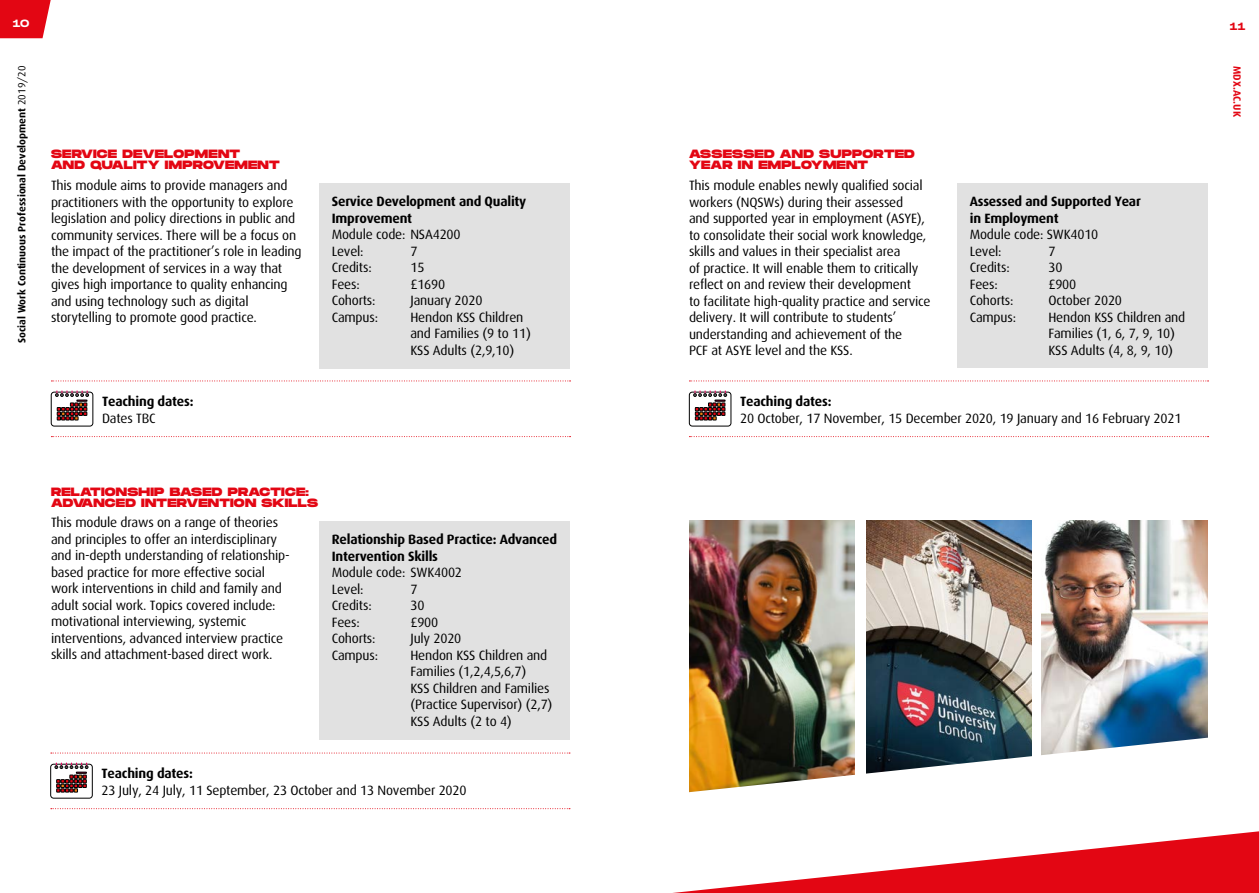
<style>
.page{position:relative;width:1259px;height:893px;background:#fff}
.page>*{position:absolute;margin:0;border:0;box-sizing:border-box;transform-origin:0 0}
._04_Headings_02{font:13.5px/16.5px "Dax";letter-spacing:-.015em;color:#000}
._07_Body_text{font:13.5px/16.5px "Dax";letter-spacing:-.015em;color:#000}
._07_Body_text-2{font:700 13.5px/16.5px "Dax";letter-spacing:-.015em;color:#000}
._04_Headings_02-2{font:800 12px/10.5px "Monument Extended";letter-spacing:.02em;color:#e30613}
.t1{font:700 10.5px "Dax";color:#000}
.t2{font:700 10.5px "Dax";color:#e30613}
.t3{font:10.5px "Monument Extended";color:#fff}
.t4{font:10.5px "Monument Extended";color:#e30613}
.s1{font-weight:400}
.s2{font-weight:700}
</style>
<div class="page">
<div style="left:319px;top:183px;width:251px;height:186px;background:#e1e1e1"></div>
<div style="left:319px;top:521px;width:251px;height:219px;background:#e1e1e1"></div>
<div style="left:957px;top:183px;width:251px;height:185px;background:#e1e1e1"></div>
<img style="left:866px;top:521px;width:166px;height:215px">
<img style="left:689px;top:521px;width:166px;height:215px">
<img style="left:1041px;top:521px;width:166px;height:215px">
<img style="left:689px;top:736px;width:519px;height:57px">
<svg style="left:673px;top:831px;width:586px;height:62px"></svg>
<svg style="left:689px;top:381px;width:519px;height:1px"></svg>
<svg style="left:689px;top:436px;width:519px;height:1px"></svg>
<svg style="left:689px;top:390px;width:42px;height:36px"></svg>
<svg style="left:51px;top:753px;width:519px;height:1px"></svg>
<svg style="left:51px;top:808px;width:519px;height:1px"></svg>
<svg style="left:50px;top:763px;width:43px;height:35px"></svg>
<svg style="left:51px;top:381px;width:519px;height:1px"></svg>
<svg style="left:51px;top:436px;width:519px;height:1px"></svg>
<svg style="left:51px;top:390px;width:42px;height:36px"></svg>
<svg style="left:0;top:0;width:51px;height:38px;background:#e51b27"></svg>
<p class="t3" style="left:13px;top:15px;width:18px">10</p>
<p class="t4" style="left:1230px;top:18px;width:17px">11</p>
<p class="t1" style="left:16px;top:343px;width:279px;rotate:-90deg">Social Work Continuous Professional Development <span class="s1">2019/20</span></p>
<p class="t2" style="left:1243px;top:66px;width:52px;rotate:90deg">MDX.AC.UK</p>
<p class="_04_Headings_02-2" style="left:51px;top:149px;width:230px">SERVICE DEVELOPMENT<br>AND QUALITY IMPROVEMENT</p>
<p class="_04_Headings_02-2" style="left:689px;top:149px;width:227px">ASSESSED AND SUPPORTED<br>YEAR IN EMPLOYMENT</p>
<p class="_04_Headings_02" style="left:689px;top:178px;width:243px">This module enables newly qualified social workers (NQSWs) during their assessed<br>and supported year in employment (ASYE), to consolidate their social work knowledge, skills and values in their specialist area<br>of practice. It will enable them to critically reflect on and review their development<br>to facilitate high-quality practice and service delivery. It will contribute to students’ understanding and achievement of the<br>PCF at ASYE level and the KSS.</p>
<p class="_04_Headings_02" style="left:51px;top:178px;width:252px">This module aims to provide managers and practitioners with the opportunity to explore legislation and policy directions in public and community services. There will be a focus on the impact of the practitioner’s role in leading the development of services in a way that gives high importance to quality enhancing and using technology such as digital storytelling to promote good practice.</p>
<p class="_07_Body_text-2" style="left:332px;top:193px;width:196px">Service Development and Quality<br>Improvement</p>
<p class="_07_Body_text" style="left:332px;top:227px;width:130px">Module code: NSA4200</p>
<p class="_07_Body_text" style="left:332px;top:243px;width:33px">Level:</p>
<p class="_07_Body_text" style="left:410px;top:243px;width:9px">7</p>
<p class="_07_Body_text" style="left:332px;top:260px;width:41px">Credits:</p>
<p class="_07_Body_text" style="left:410px;top:260px;width:16px">15</p>
<p class="_07_Body_text" style="left:332px;top:276px;width:29px">Fees:</p>
<p class="_07_Body_text" style="left:410px;top:276px;width:36px">£1690</p>
<p class="_07_Body_text" style="left:332px;top:293px;width:45px">Cohorts:</p>
<p class="_07_Body_text" style="left:410px;top:293px;width:74px">January 2020</p>
<p class="_07_Body_text" style="left:332px;top:309px;width:48px">Campus:</p>
<p class="_07_Body_text" style="left:410px;top:309px;width:122px">Hendon KSS Children and Families (9 to 11)<br>KSS Adults (2,9,10)</p>
<p class="_07_Body_text-2" style="left:969px;top:193px;width:173px">Assessed and Supported Year in Employment</p>
<p class="_07_Body_text" style="left:969px;top:227px;width:130px">Module code: SWK4010</p>
<p class="_07_Body_text" style="left:969px;top:243px;width:33px">Level:</p>
<p class="_07_Body_text" style="left:1048px;top:243px;width:9px">7</p>
<p class="_07_Body_text" style="left:969px;top:260px;width:41px">Credits:</p>
<p class="_07_Body_text" style="left:1048px;top:260px;width:16px">30</p>
<p class="_07_Body_text" style="left:969px;top:276px;width:29px">Fees:</p>
<p class="_07_Body_text" style="left:1048px;top:276px;width:29px">£900</p>
<p class="_07_Body_text" style="left:969px;top:293px;width:45px">Cohorts:</p>
<p class="_07_Body_text" style="left:1048px;top:293px;width:75px">October 2020</p>
<p class="_07_Body_text" style="left:969px;top:309px;width:48px">Campus:</p>
<p class="_07_Body_text" style="left:1048px;top:309px;width:138px">Hendon KSS Children and<br>Families (1, 6, 7, 9, 10)</p>
<p class="_07_Body_text" style="left:1048px;top:342px;width:126px">KSS Adults (4, 8, 9, 10)</p>
<p class="_07_Body_text" style="left:740px;top:393px;width:443px"><span class="s2">Teaching dates:<br></span>20 October, 17 November, 15 December 2020, 19 January and 16 February 2021</p>
<p class="_07_Body_text-2" style="left:102px;top:393px;width:93px">Teaching dates:<br><span class="s1">Dates TBC</span></p>
<p class="_04_Headings_02-2" style="left:51px;top:487px;width:268px">RELATIONSHIP BASED PRACTICE:<br>ADVANCED INTERVENTION SKILLS</p>
<p class="_04_Headings_02" style="left:51px;top:515px;width:240px">This module draws on a range of theories and principles to offer an interdisciplinary and in-depth understanding of relationship&shy;based practice for more effective social work interventions in child and family and adult social work. Topics covered include: motivational interviewing, systemic interventions, advanced interview practice skills and attachment-based direct work.</p>
<p class="_07_Body_text-2" style="left:332px;top:532px;width:227px">Relationship Based Practice: Advanced<br>Intervention Skills</p>
<p class="_07_Body_text" style="left:332px;top:565px;width:132px">Module code: SWK4002</p>
<p class="_07_Body_text" style="left:332px;top:581px;width:33px">Level:</p>
<p class="_07_Body_text" style="left:410px;top:581px;width:9px">7</p>
<p class="_07_Body_text" style="left:332px;top:598px;width:41px">Credits:</p>
<p class="_07_Body_text" style="left:410px;top:598px;width:16px">30</p>
<p class="_07_Body_text" style="left:332px;top:614px;width:29px">Fees:</p>
<p class="_07_Body_text" style="left:410px;top:614px;width:29px">£900</p>
<p class="_07_Body_text" style="left:332px;top:631px;width:45px">Cohorts:</p>
<p class="_07_Body_text" style="left:410px;top:631px;width:52px">July 2020</p>
<p class="_07_Body_text" style="left:332px;top:647px;width:48px">Campus:</p>
<p class="_07_Body_text" style="left:410px;top:647px;width:144px">Hendon KSS Children and<br>Families (1,2,4,5,6,7)<br>KSS Children and Families (Practice Supervisor) (2,7)<br>KSS Adults (2 to 4)</p>
<p class="_07_Body_text" style="left:101px;top:765px;width:366px"><span class="s2">Teaching dates:<br></span>23 July, 24 July, 11 September, 23 October and 13 November 2020</p>
</div>
